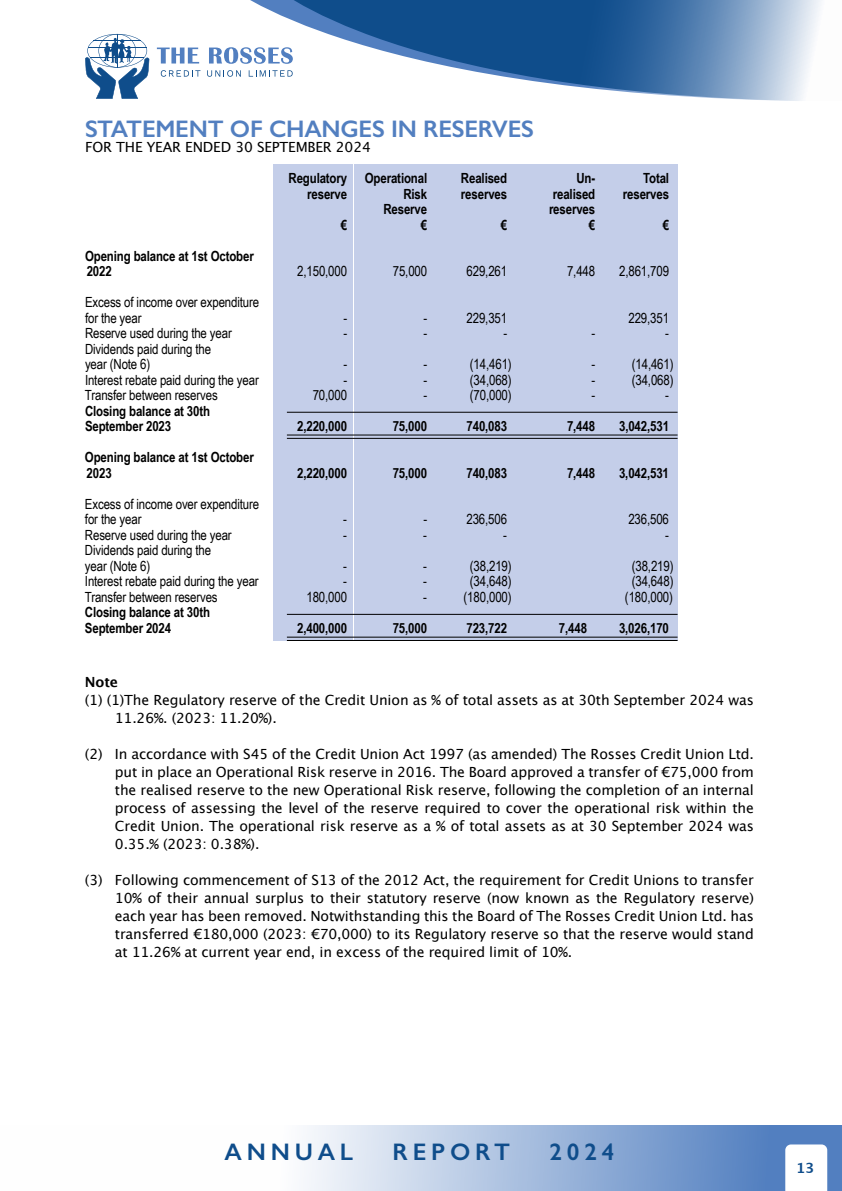
<style>
.page{position:relative;width:842px;height:1191px;background:#fff}
.page>*{position:absolute;margin:0;border:0;box-sizing:border-box;transform-origin:0 0}
.t1{font:600 24px "Gill Sans";letter-spacing:-.01em;color:#527fc0}
.t2{font:600 24px "Gill Sans";letter-spacing:.2em;color:#0f4d8b}
.t3{font:14px/18px "Lucida Grande";letter-spacing:-.01em;color:#000;text-align:justify}
.t4{font:14px/15.4px "Arial Narrow";letter-spacing:-.01em;color:#000}
.t5{font:700 14px/15.4px "Arial Narrow";letter-spacing:-.01em;color:#000}
.t6{font:700 14px "Lucida Grande";color:#000}
.t7{font:700 14px "Lucida Grande";color:#0f4d8b}
</style>
<div class="page">
<svg style="left:304px;top:1125px;width:538px;height:66px"></svg>
<hr style="left:0;top:1125px;width:1px;height:66px;background:#527fc0">
<svg style="left:785px;top:1144px;width:42px;height:47px"></svg>
<svg style="left:269px;top:0;width:553px;height:101px"></svg>
<svg style="left:85px;top:34px;width:64px;height:65px"></svg>
<svg style="left:157px;top:48px;width:42px;height:16px"></svg>
<svg style="left:209px;top:47px;width:84px;height:17px"></svg>
<svg style="left:161px;top:70px;width:39px;height:7px"></svg>
<svg style="left:207px;top:70px;width:34px;height:7px"></svg>
<svg style="left:249px;top:70px;width:44px;height:7px"></svg>
<div style="left:600px;top:165px;width:77px;height:476px;background:#c4cee9"></div>
<div style="left:429px;top:164px;width:93px;height:476px;background:#c4cee9"></div>
<div style="left:273px;top:164px;width:80px;height:477px;background:#c4cee9"></div>
<div style="left:522px;top:165px;width:78px;height:476px;background:#c4cee9"></div>
<div style="left:354px;top:164px;width:80px;height:477px;background:#c4cee9"></div>
<hr style="left:287px;top:412px;width:390px;height:1px;background:#000">
<hr style="left:287px;top:614px;width:390px;height:1px;background:#000">
<hr style="left:287px;top:435px;width:390px;height:1px;background:#000">
<hr style="left:287px;top:438px;width:390px;height:1px;background:#000">
<hr style="left:287px;top:637px;width:390px;height:1px;background:#000">
<hr style="left:287px;top:640px;width:390px;height:1px;background:#000">
<h1 class="t1" style="left:85px;top:114px;width:450px">STATEMENT OF CHANGES IN RESERVES</h1>
<p class="t3" style="left:85px;top:138px;width:287px">FOR THE YEAR ENDED 30 SEPTEMBER 2024</p>
<p class="t5" style="left:288px;top:170px;width:60px">Regulatory</p>
<p class="t5" style="left:365px;top:170px;width:64px">Operational</p>
<p class="t5" style="left:461px;top:170px;width:48px">Realised</p>
<p class="t5" style="left:576px;top:170px;width:20px">Un-</p>
<p class="t5" style="left:643px;top:170px;width:28px">Total</p>
<p class="t5" style="left:307px;top:185px;width:42px">reserve</p>
<p class="t5" style="left:403px;top:185px;width:25px">Risk</p>
<p class="t5" style="left:461px;top:185px;width:48px">reserves</p>
<p class="t5" style="left:553px;top:185px;width:44px">realised</p>
<p class="t5" style="left:623px;top:185px;width:48px">reserves</p>
<p class="t5" style="left:383px;top:201px;width:45px">Reserve</p>
<p class="t5" style="left:549px;top:201px;width:48px">reserves</p>
<p class="t5" style="left:341px;top:216px;width:8px">€</p>
<p class="t5" style="left:421px;top:216px;width:8px">€</p>
<p class="t5" style="left:501px;top:216px;width:8px">€</p>
<p class="t5" style="left:589px;top:216px;width:8px">€</p>
<p class="t5" style="left:663px;top:216px;width:8px">€</p>
<p class="t5" style="left:85px;top:247px;width:170px">Opening balance at 1st October<br>2022</p>
<p class="t4" style="left:297px;top:263px;width:51px">2,150,000</p>
<p class="t4" style="left:393px;top:263px;width:36px">75,000</p>
<p class="t4" style="left:466px;top:263px;width:42px">629,261</p>
<p class="t4" style="left:567px;top:263px;width:30px">7,448</p>
<p class="t4" style="left:619px;top:263px;width:51px">2,861,709</p>
<p class="t4" style="left:85px;top:294px;width:176px">Excess of income over expenditure for the year</p>
<p class="t4" style="left:343px;top:309px;width:5px">-</p>
<p class="t4" style="left:423px;top:309px;width:5px">-</p>
<p class="t4" style="left:466px;top:309px;width:42px">229,351</p>
<p class="t4" style="left:628px;top:309px;width:42px">229,351</p>
<p class="t4" style="left:85px;top:325px;width:148px">Reserve used during the year</p>
<p class="t4" style="left:343px;top:325px;width:5px">-</p>
<p class="t4" style="left:423px;top:325px;width:5px">-</p>
<p class="t4" style="left:503px;top:325px;width:5px">-</p>
<p class="t4" style="left:591px;top:325px;width:5px">-</p>
<p class="t4" style="left:665px;top:325px;width:5px">-</p>
<p class="t4" style="left:85px;top:340px;width:128px">Dividends paid during the year (Note 6)</p>
<p class="t4" style="left:343px;top:356px;width:5px">-</p>
<p class="t4" style="left:423px;top:356px;width:5px">-</p>
<p class="t4" style="left:470px;top:356px;width:43px">(14,461)</p>
<p class="t4" style="left:591px;top:356px;width:5px">-</p>
<p class="t4" style="left:632px;top:356px;width:43px">(14,461)</p>
<p class="t4" style="left:85px;top:371px;width:175px">Interest rebate paid during the year</p>
<p class="t4" style="left:343px;top:371px;width:5px">-</p>
<p class="t4" style="left:423px;top:371px;width:5px">-</p>
<p class="t4" style="left:470px;top:371px;width:43px">(34,068)</p>
<p class="t4" style="left:591px;top:371px;width:5px">-</p>
<p class="t4" style="left:632px;top:371px;width:43px">(34,068)</p>
<p class="t4" style="left:85px;top:387px;width:134px">Transfer between reserves</p>
<p class="t4" style="left:313px;top:387px;width:36px">70,000</p>
<p class="t4" style="left:423px;top:387px;width:5px">-</p>
<p class="t4" style="left:470px;top:387px;width:43px">(70,000)</p>
<p class="t4" style="left:591px;top:387px;width:5px">-</p>
<p class="t4" style="left:665px;top:387px;width:5px">-</p>
<p class="t5" style="left:85px;top:402px;width:127px">Closing balance at 30th<br>September 2023</p>
<p class="t5" style="left:297px;top:418px;width:51px">2,220,000</p>
<p class="t5" style="left:393px;top:418px;width:36px">75,000</p>
<p class="t5" style="left:466px;top:418px;width:42px">740,083</p>
<p class="t5" style="left:567px;top:418px;width:30px">7,448</p>
<p class="t5" style="left:619px;top:418px;width:51px">3,042,531</p>
<p class="t5" style="left:85px;top:449px;width:170px">Opening balance at 1st October<br>2023</p>
<p class="t4" style="left:85px;top:495px;width:176px">Excess of income over expenditure for the year</p>
<p class="t5" style="left:297px;top:464px;width:51px">2,220,000</p>
<p class="t5" style="left:393px;top:464px;width:36px">75,000</p>
<p class="t5" style="left:466px;top:464px;width:42px">740,083</p>
<p class="t5" style="left:567px;top:464px;width:30px">7,448</p>
<p class="t5" style="left:619px;top:464px;width:51px">3,042,531</p>
<p class="t4" style="left:343px;top:511px;width:5px">-</p>
<p class="t4" style="left:423px;top:511px;width:5px">-</p>
<p class="t4" style="left:466px;top:511px;width:42px">236,506</p>
<p class="t4" style="left:628px;top:511px;width:42px">236,506</p>
<p class="t4" style="left:85px;top:526px;width:148px">Reserve used during the year</p>
<p class="t4" style="left:343px;top:526px;width:5px">-</p>
<p class="t4" style="left:423px;top:526px;width:5px">-</p>
<p class="t4" style="left:503px;top:526px;width:5px">-</p>
<p class="t4" style="left:665px;top:526px;width:5px">-</p>
<p class="t4" style="left:85px;top:542px;width:128px">Dividends paid during the year (Note 6)</p>
<p class="t4" style="left:343px;top:557px;width:5px">-</p>
<p class="t4" style="left:423px;top:557px;width:5px">-</p>
<p class="t4" style="left:470px;top:557px;width:43px">(38,219)</p>
<p class="t4" style="left:632px;top:557px;width:43px">(38,219)</p>
<p class="t4" style="left:85px;top:573px;width:175px">Interest rebate paid during the year</p>
<p class="t4" style="left:343px;top:573px;width:5px">-</p>
<p class="t4" style="left:423px;top:573px;width:5px">-</p>
<p class="t4" style="left:470px;top:573px;width:43px">(34,648)</p>
<p class="t4" style="left:632px;top:573px;width:43px">(34,648)</p>
<p class="t4" style="left:85px;top:588px;width:134px">Transfer between reserves</p>
<p class="t4" style="left:306px;top:588px;width:42px">180,000</p>
<p class="t4" style="left:423px;top:588px;width:5px">-</p>
<p class="t4" style="left:464px;top:588px;width:50px">(180,000)</p>
<p class="t4" style="left:625px;top:588px;width:50px">(180,000)</p>
<p class="t5" style="left:85px;top:604px;width:127px">Closing balance at 30th<br>September 2024</p>
<p class="t5" style="left:297px;top:619px;width:51px">2,400,000</p>
<p class="t5" style="left:393px;top:619px;width:36px">75,000</p>
<p class="t5" style="left:466px;top:619px;width:42px">723,722</p>
<p class="t5" style="left:559px;top:619px;width:30px">7,448</p>
<p class="t5" style="left:619px;top:619px;width:51px">3,026,170</p>
<p class="t6" style="left:85px;top:670px;width:35px">Note</p>
<p class="t3" style="left:115px;top:691px;width:640px;text-indent:-30px">(1) (1) The Regulatory reserve of the Credit Union as % of total assets as at 30th September 2024 was<br>11.26%. (2023: 11.20%).</p>
<p class="t3" style="left:115px;top:745px;width:640px;text-indent:-30px">(2) In accordance with S45 of the Credit Union Act 1997 (as amended) The Rosses Credit Union Ltd. put in place an Operational Risk reserve in 2016. The Board approved a transfer of €75,000 from the realised reserve to the new Operational Risk reserve, following the completion of an internal process of assessing the level of the reserve required to cover the operational risk within the Credit Union. The operational risk reserve as a % of total assets as at 30 September 2024 was 0.35.% (2023: 0.38%).</p>
<p class="t3" style="left:115px;top:871px;width:641px;text-indent:-30px">(3) Following commencement of S13 of the 2012 Act, the requirement for Credit Unions to transfer 10% of their annual surplus to their statutory reserve (now known as the Regulatory reserve) each year has been removed. Notwithstanding this the Board of The Rosses Credit Union Ltd. has transferred €180,000 (2023: €70,000) to its Regulatory reserve so that the reserve would stand at 11.26% at current year end, in excess of the required limit of 10%.</p>
<h1 class="t2" style="left:225px;top:1137px;width:130px">ANNUAL</h1>
<h1 class="t2" style="left:392px;top:1137px;width:119px">REPORT</h1>
<h1 class="t2" style="left:549px;top:1137px;width:67px">2024</h1>
<p class="t7" style="left:796px;top:1156px;width:20px">13</p>
</div>
